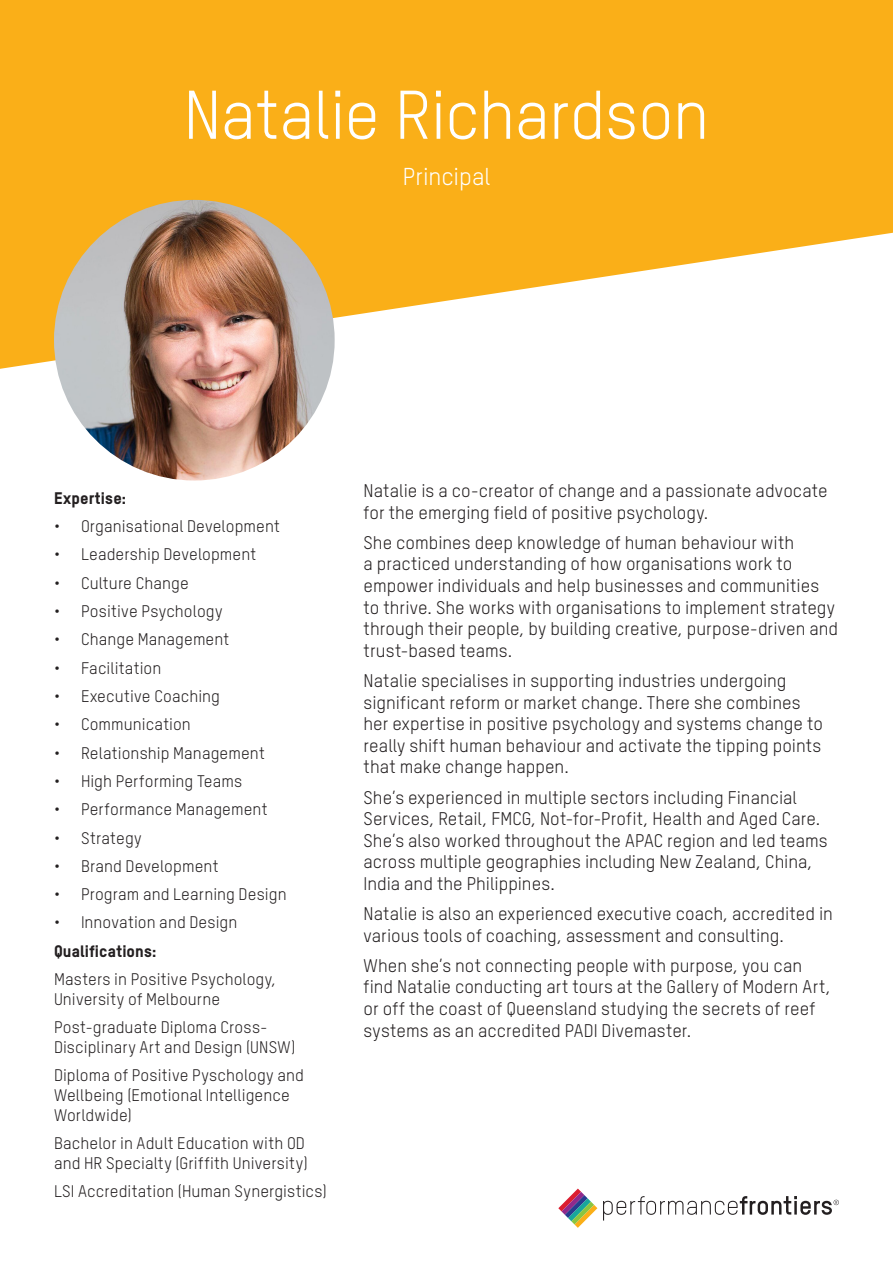
<style>
.page{position:relative;width:893px;height:1263px;background:#fff}
.page>*{position:absolute;margin:0;border:0;box-sizing:border-box;transform-origin:0 0}
.t1{font:67.5px "TSTAR";letter-spacing:-.01em;color:#fff}
.t2{font:24px "TSTAR";color:#fff}
.t3{font:18px/21.6px "TSTAR";color:#231f20}
.t4{font:16.5px/19.8px "TSTAR";letter-spacing:.005em;color:#231f20}
.t5{font:800 16.5px "TSTAR";letter-spacing:.01em;color:#231f20}
</style>
<div class="page">
<svg style="left:0;top:0;width:893px;height:369px;fill:#faaf18"></svg>
<svg style="left:558px;top:1188px;width:39px;height:40px"></svg>
<svg style="left:603px;top:1196px;width:236px;height:24px"></svg>
<img style="left:54px;top:200px;width:281px;height:280px;border-radius:140px">
<p class="t1" style="left:184px;top:75px;width:527px">Natalie Richardson</p>
<p class="t2" style="left:403px;top:162px;width:89px">Principal</p>
<p class="t5" style="left:54px;top:488px;width:74px">Expertise:</p>
<p class="t4" style="left:54px;top:516px;width:228px">• Organisational Development</p>
<p class="t4" style="left:54px;top:544px;width:204px">• Leadership Development</p>
<p class="t4" style="left:54px;top:573px;width:136px">• Culture Change</p>
<p class="t4" style="left:54px;top:601px;width:170px">• Positive Psychology</p>
<p class="t4" style="left:54px;top:629px;width:177px">• Change Management</p>
<p class="t4" style="left:54px;top:658px;width:109px">• Facilitation</p>
<p class="t4" style="left:54px;top:686px;width:168px">• Executive Coaching</p>
<p class="t4" style="left:54px;top:714px;width:138px">• Communication</p>
<p class="t4" style="left:54px;top:743px;width:212px">• Relationship Management</p>
<p class="t4" style="left:54px;top:771px;width:190px">• High Performing Teams</p>
<p class="t4" style="left:54px;top:799px;width:215px">• Performance Management</p>
<p class="t4" style="left:54px;top:828px;width:89px">• Strategy</p>
<p class="t4" style="left:54px;top:856px;width:166px">• Brand Development</p>
<p class="t4" style="left:54px;top:884px;width:234px">• Program and Learning Design</p>
<p class="t4" style="left:54px;top:912px;width:185px">• Innovation and Design</p>
<p class="t5" style="left:54px;top:941px;width:104px">Qualifications:</p>
<p class="t4" style="left:54px;top:969px;width:224px">Masters in Positive Psychology,<br>University of Melbourne</p>
<p class="t4" style="left:54px;top:1017px;width:243px">Post-graduate Diploma Cross-<br>Disciplinary Art and Design (UNSW)</p>
<p class="t4" style="left:54px;top:1065px;width:251px">Diploma of Positive Pyschology and<br>Wellbeing (Emotional Intelligence<br>Worldwide)</p>
<p class="t4" style="left:54px;top:1133px;width:255px">Bachelor in Adult Education with OD and HR Specialty (Griffith University)</p>
<p class="t4" style="left:54px;top:1181px;width:274px">LSI Accreditation (Human Synergistics)</p>
<p class="t3" style="left:364px;top:480px;width:466px">Natalie is a co-creator of change and a passionate advocate for the emerging field of positive psychology.</p>
<p class="t3" style="left:364px;top:531px;width:476px">She combines deep knowledge of human behaviour with<br>a practiced understanding of how organisations work to empower individuals and help businesses and communities to thrive. She works with organisations to implement strategy through their people, by building creative, purpose-driven and trust-based teams.</p>
<p class="t3" style="left:364px;top:670px;width:461px">Natalie specialises in supporting industries undergoing significant reform or market change. There she combines her expertise in positive psychology and systems change to really shift human behaviour and activate the tipping points that make change happen.</p>
<p class="t3" style="left:364px;top:786px;width:466px">She’s experienced in multiple sectors including Financial Services, Retail, FMCG, Not-for-Profit, Health and Aged Care.<br>She’s also worked throughout the APAC region and led teams across multiple geographies including New Zealand, China, India and the Philippines.</p>
<p class="t3" style="left:364px;top:903px;width:471px">Natalie is also an experienced executive coach, accredited in various tools of coaching, assessment and consulting.</p>
<p class="t3" style="left:364px;top:954px;width:469px">When she’s not connecting people with purpose, you can find Natalie conducting art tours at the Gallery of Modern Art, or off the coast of Queensland studying the secrets of reef systems as an accredited PADI Divemaster.</p>
</div>
